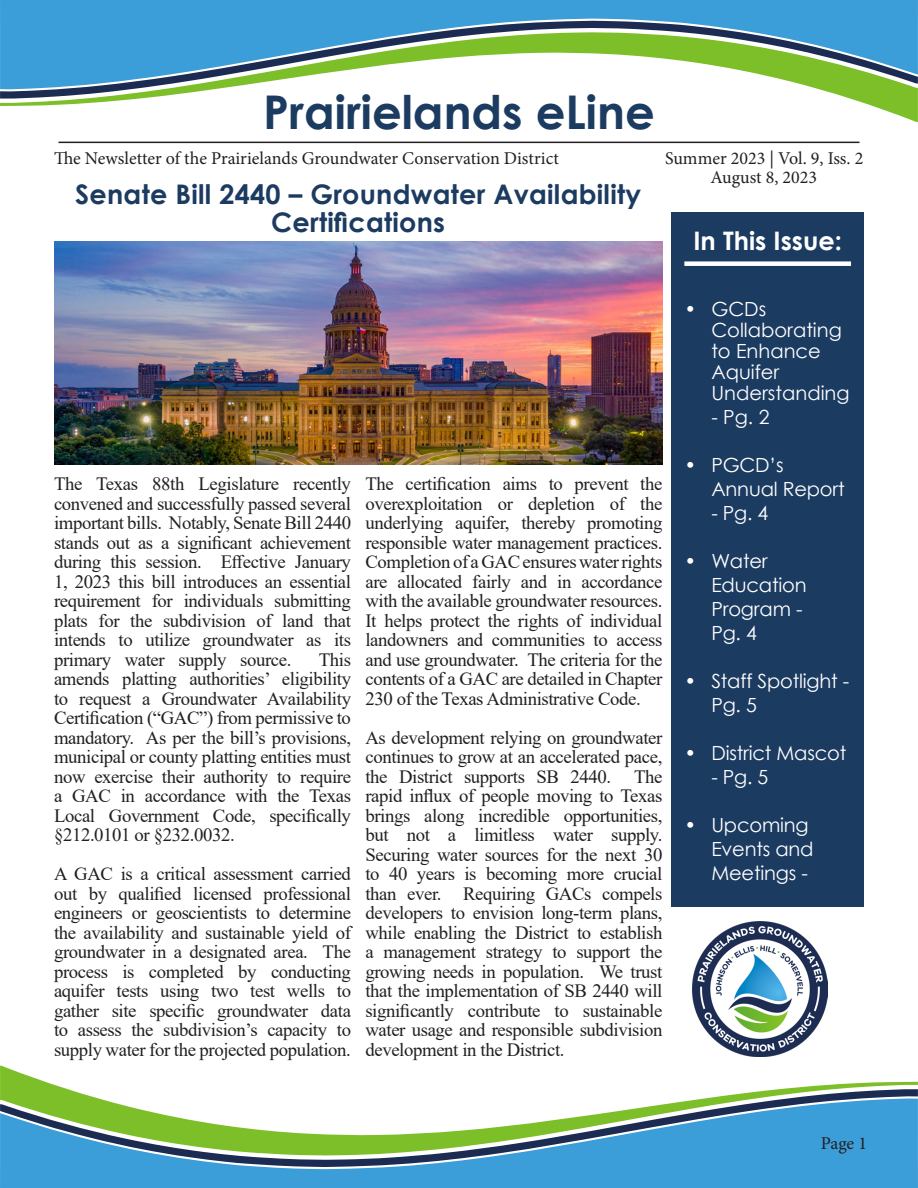
<style>
.page{position:relative;width:918px;height:1188px;background:#fff}
.page>*{position:absolute;margin:0;border:0;box-sizing:border-box;transform-origin:0 0}
.t1{font:700 46.5px "Century Gothic";color:#1c3b61}
.t2{font:700 27px/28.5px "Century Gothic";letter-spacing:.01em;color:#1c3b61;text-align:center}
.t3{font:700 25.5px "Century Gothic";color:#fff}
.t4{font:19.5px/24px "Century Gothic";letter-spacing:-.01em;color:#fff}
.t5{font:18.75px/19.5px "Times New Roman";letter-spacing:-.02em;color:#231f20;text-align:justify}
.t6{font:18px "Minion Pro";color:#231f20}
</style>
<div class="page">
<div style="left:0;top:1167px;width:918px;height:21px;background:#3b9ed9"></div>
<svg style="left:0;top:1065px;width:918px;height:24px"></svg>
<svg style="left:0;top:1089px;width:918px;height:78px"></svg>
<div style="left:0;top:0;width:918px;height:20px;background:#3b9ed9"></div>
<svg style="left:0;top:99px;width:918px;height:23px"></svg>
<svg style="left:0;top:20px;width:918px;height:79px"></svg>
<div style="left:671px;top:212px;width:193px;height:695px;background:#1c3b61"></div>
<hr style="left:58px;top:142px;width:802px;height:1px;background:#231f20">
<div style="left:684px;top:261px;width:167px;height:5px;background:#fff"></div>
<img style="left:54px;top:241px;width:608px;height:224px">
<img style="left:692px;top:922px;width:135px;height:135px">
<p class="t1" style="left:263px;top:77px;width:393px">Prairielands eLine</p>
<p class="t6" style="left:54px;top:146px;width:506px">The Newsletter of the Prairielands Groundwater Conservation District</p>
<p class="t6" style="left:665px;top:146px;width:200px">Summer 2023 | Vol. 9, Iss. 2</p>
<p class="t2" style="left:75px;top:178px;width:567px">Senate Bill 2440 – Groundwater Availability<br>Certifications</p>
<p class="t5" style="left:54px;top:474px;width:299px">The Texas 88th Legislature recently convened and successfully passed several important bills. Notably, Senate Bill 2440 stands out as a significant achievement during this session. Effective January 1, 2023 this bill introduces an essential requirement for individuals submitting plats for the subdivision of land that intends to utilize groundwater as its primary water supply source.</p>
<p class="t5" style="left:54px;top:649px;width:299px;text-indent:265px">This amends platting authorities’ eligibility to request a Groundwater Availability Certification (“GAC”) from permissive to mandatory. As per the bill’s provisions, municipal or county platting entities must now exercise their authority to require a GAC in accordance with the Texas Local Government Code, specifically §212.0101 or §232.0032.</p>
<p class="t5" style="left:54px;top:864px;width:299px">A GAC is a critical assessment carried out by qualified licensed professional engineers or geoscientists to determine the availability and sustainable yield of groundwater in a designated area. The process is completed by conducting aquifer tests using two test wells to gather site specific groundwater data to assess the subdivision’s capacity to supply water for the projected population.</p>
<p class="t5" style="left:365px;top:474px;width:299px">The certification aims to prevent the overexploitation or depletion of the underlying aquifer, thereby promoting responsible water management practices.<br>Completion of a GAC ensures water rights are allocated fairly and in accordance with the available groundwater resources.<br>It helps protect the rights of individual landowners and communities to access and use groundwater. The criteria for the contents of a GAC are detailed in Chapter 230 of the Texas Administrative Code.</p>
<p class="t5" style="left:365px;top:727px;width:299px">As development relying on groundwater continues to grow at an accelerated pace, the District supports SB 2440. The rapid influx of people moving to Texas brings along incredible opportunities, but not a limitless water supply.<br>Securing water sources for the next 30 to 40 years is becoming more crucial than ever. Requiring GACs compels developers to envision long-term plans, while enabling the District to establish a management strategy to support the growing needs in population. We trust that the implementation of SB 2440 will significantly contribute to sustainable water usage and responsible subdivision development in the District.</p>
<p class="t6" style="left:711px;top:166px;width:108px">August 8, 2023</p>
<p class="t3" style="left:694px;top:221px;width:150px">In This Issue:</p>
<p class="t4" style="left:711px;top:298px;width:140px;line-height:21px;text-indent:-27px">• GCDs<br>Collaborating to Enhance<br>Aquifer<br>Understanding</p>
<p class="t4" style="left:711px;top:404px;width:60px">- Pg. 2</p>
<p class="t4" style="left:711px;top:452px;width:135px;text-indent:-27px">• PGCD’s<br>Annual Report</p>
<p class="t4" style="left:711px;top:500px;width:58px">- Pg. 4</p>
<p class="t4" style="left:711px;top:548px;width:97px;text-indent:-27px">• Water<br>Education<br>Program -<br>Pg. 4</p>
<p class="t4" style="left:711px;top:668px;width:139px;text-indent:-27px">• Staff Spotlight -<br>Pg. 5</p>
<p class="t4" style="left:684px;top:740px;width:164px">• District Mascot</p>
<p class="t4" style="left:711px;top:764px;width:58px">- Pg. 5</p>
<p class="t4" style="left:711px;top:812px;width:104px;text-indent:-27px">• Upcoming<br>Events and<br>Meetings -</p>
<p class="t6" style="left:821px;top:1132px;width:48px">Page 1</p>
</div>
